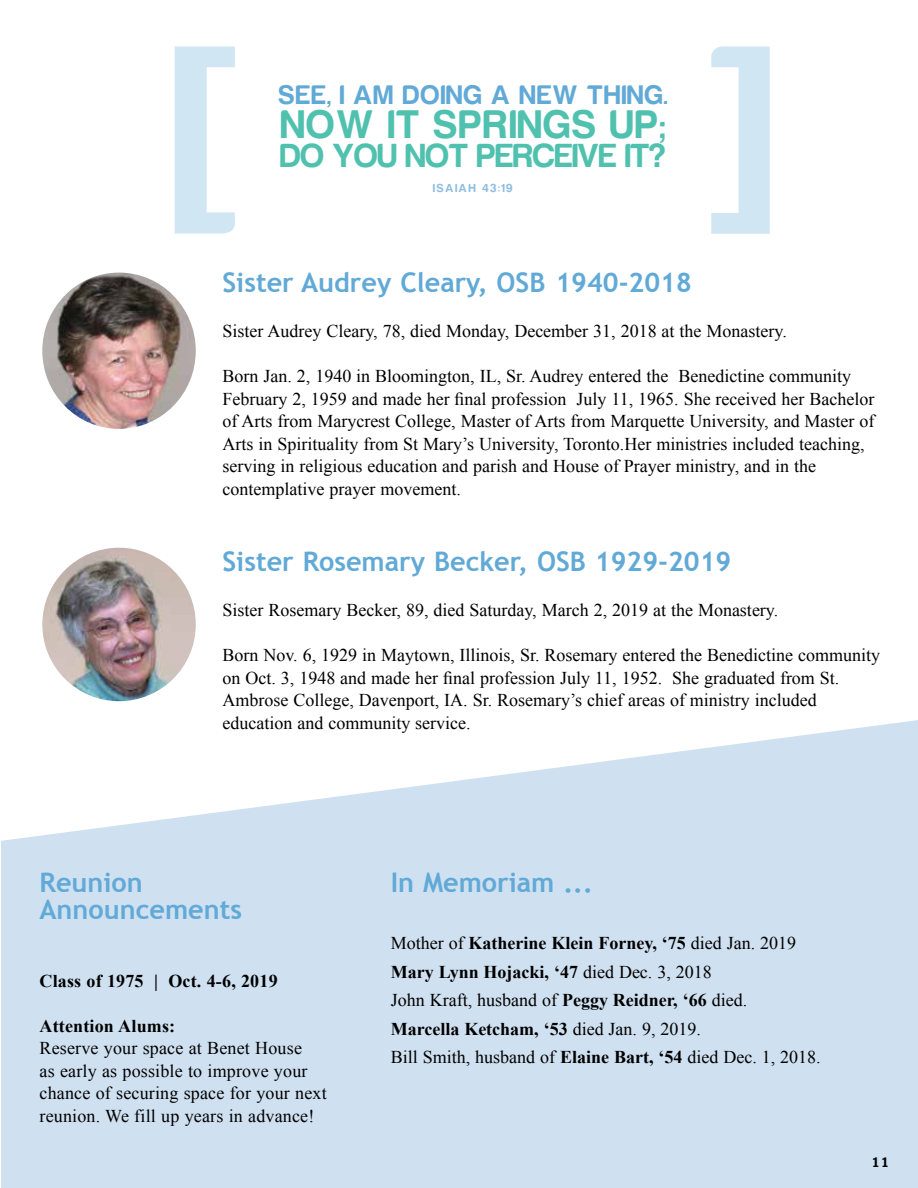
<style>
.page{position:relative;width:918px;height:1188px;background:#fff}
.page>*{position:absolute;margin:0;border:0;box-sizing:border-box;transform-origin:0 0}
.t1{font:208.95px "Harabara";color:#61a9d6;scale:1.18 1}
.t2{font:208.65px "Harabara";color:#61a9d6;scale:1.21 1}
.t3{font:41.25px "Harabara";letter-spacing:.05em;color:#50c1af}
.t4{font:34.5px "Harabara";color:#50c1af}
.t5{font:27.75px "Harabara";letter-spacing:.05em;color:#61a9d6}
.t6{font:700 27px/27px "Trebuchet MS";color:#61a9d6}
.t7{font:18px/22.5px "Times New Roman";color:#000}
.t8{font:700 18px "Times New Roman";letter-spacing:.01em;color:#000}
.t9{font:700 15px "Kameron";color:#000}
.t10{font:12px "Harabara";letter-spacing:.15em;color:#8ebde0}
.s1{font-weight:700}
</style>
<div class="page">
<svg style="left:1px;top:720px;width:917px;height:468px;background:#d5e3f1"></svg>
<img style="left:42px;top:273px;width:154px;height:156px">
<img style="left:42px;top:548px;width:154px;height:153px;border-radius:77px">
<h2 class="t2" style="left:175px;top:33px;width:54px">[</h2>
<h3 class="t5" style="left:279px;top:80px;width:390px">SEE, I AM DOING A NEW THING.</h3>
<h3 class="t3" style="left:281px;top:103px;width:385px">NOW IT SPRINGS UP;</h3>
<h3 class="t4" style="left:280px;top:137px;width:387px">DO YOU NOT PERCEIVE IT?</h3>
<p class="t10" style="left:433px;top:182px;width:81px">ISAIAH 43:19</p>
<h1 class="t1" style="left:711px;top:31px;width:54px">]</h1>
<h3 class="t6" style="left:223px;top:269px;width:471px">Sister Audrey Cleary, OSB 1940-2018</h3>
<p class="t7" style="left:223px;top:320px;width:566px">Sister Audrey Cleary, 78, died Monday, December 31, 2018 at the Monastery.</p>
<p class="t7" style="left:223px;top:365px;width:654px">Born Jan. 2, 1940 in Bloomington, IL, Sr. Audrey entered the Benedictine community February 2, 1959 and made her final profession July 11, 1965. She received her Bachelor of Arts from Marycrest College, Master of Arts from Marquette University, and Master of Arts in Spirituality from St Mary’s University, Toronto.Her ministries included teaching, serving in religious education and parish and House of Prayer ministry, and in the contemplative prayer movement.</p>
<h3 class="t6" style="left:223px;top:548px;width:510px">Sister Rosemary Becker, OSB 1929-2019</h3>
<p class="t7" style="left:223px;top:599px;width:557px">Sister Rosemary Becker, 89, died Saturday, March 2, 2019 at the Monastery.</p>
<p class="t7" style="left:223px;top:644px;width:659px">Born Nov. 6, 1929 in Maytown, Illinois, Sr. Rosemary entered the Benedictine community on Oct. 3, 1948 and made her final profession July 11, 1952. She graduated from St.<br>Ambrose College, Davenport, IA. Sr. Rosemary’s chief areas of ministry included education and community service.</p>
<h3 class="t6" style="left:40px;top:869px;width:204px">Reunion<br>Announcements</h3>
<p class="t8" style="left:40px;top:968px;width:240px">Class of 1975 | Oct. 4-6, 2019</p>
<p class="t8" style="left:40px;top:1013px;width:137px">Attention Alums:</p>
<p class="t7" style="left:40px;top:1037px;width:289px">Reserve your space at Benet House<br>as early as possible to improve your chance of securing space for your next reunion. We fill up years in advance!</p>
<h3 class="t6" style="left:391px;top:869px;width:204px">In Memoriam ...</h3>
<p class="t7" style="left:391px;top:929px;width:431px;line-height:28.5px">Mother of <span class="s1">Katherine Klein Forney, ‘75</span> died Jan. 2019<br><span class="s1">Mary Lynn Hojacki, ‘47</span> died Dec. 3, 2018<br>John Kraft, husband of <span class="s1">Peggy Reidner, ‘66</span> died.<br><span class="s1">Marcella Ketcham, ‘53</span> died Jan. 9, 2019.<br>Bill Smith, husband of <span class="s1">Elaine Bart, ‘54</span> died Dec. 1, 2018.</p>
<p class="t9" style="left:871px;top:1153px;width:20px">11</p>
</div>
